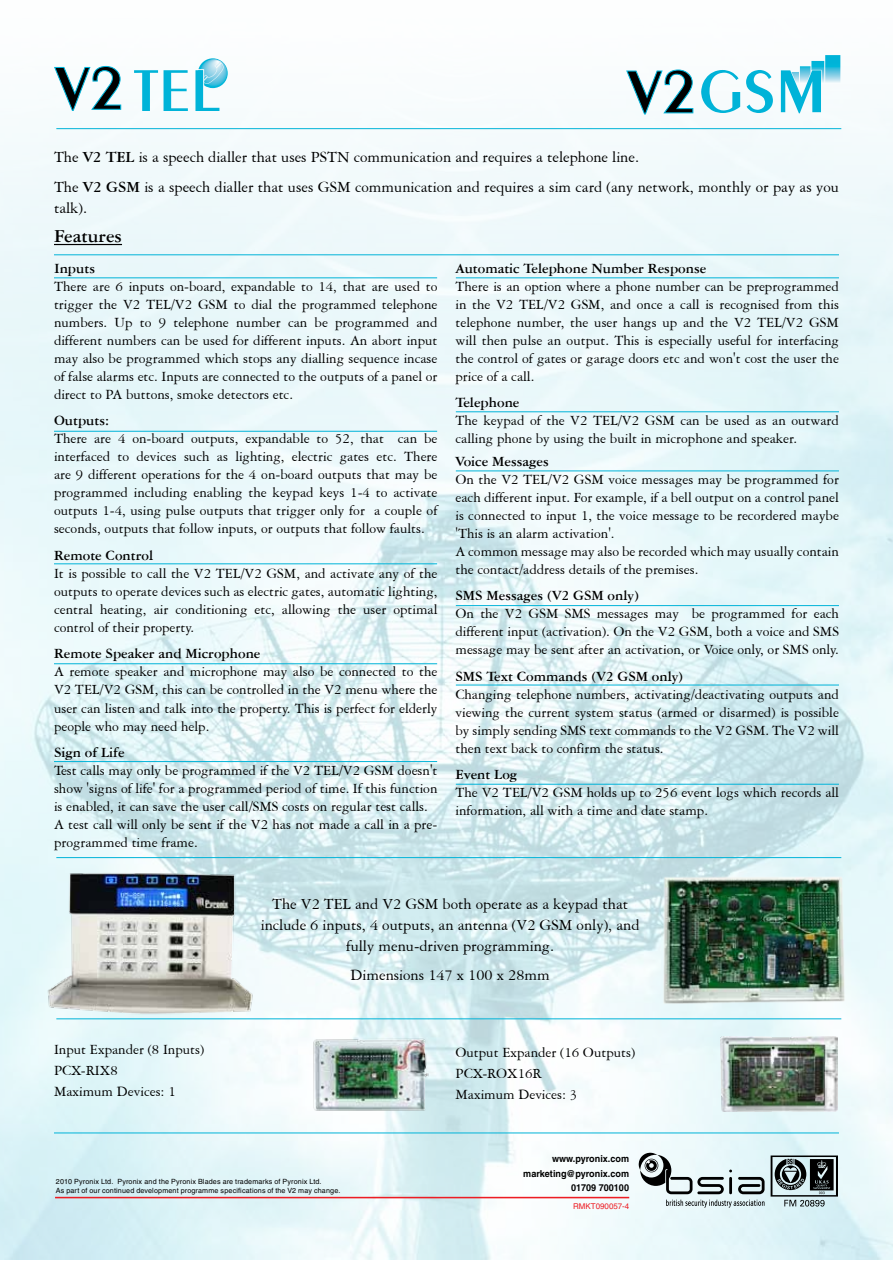
<style>
.page{position:relative;width:893px;height:1263px;background:#fff}
.page>*{position:absolute;margin:0;border:0;box-sizing:border-box;transform-origin:0 0}
.t1{font:700 19.5px "American Garamond BT";color:#000}
.t2{font:16.5px/21px "American Garamond BT";color:#000}
.t3{font:15px/18px "American Garamond BT";color:#000;text-align:justify}
.t4{font:700 15px "American Garamond BT";color:#000}
.t5{font:700 9.6px/14.4px "Helvetica";color:#000;text-align:right;scale:.95 1}
.t6{font:7.95px "Helvetica";color:#ed1d24}
.t7{font:7.2px/8.6px "Helvetica";letter-spacing:.02em;color:#000}
.s1{font-weight:700}
</style>
<div class="page">
<img style="left:0;top:55px;width:893px;height:1204px">
<hr style="left:54px;top:244px;width:68px;height:1px;background:#000">
<img style="left:305px;top:1029px;width:132px;height:84px">
<img style="left:721px;top:1037px;width:117px;height:75px">
<svg style="left:626px;top:69px;width:67px;height:46px"></svg>
<svg style="left:701px;top:70px;width:39px;height:43px"></svg>
<svg style="left:746px;top:70px;width:27px;height:43px"></svg>
<svg style="left:781px;top:55px;width:59px;height:58px"></svg>
<svg style="left:54px;top:66px;width:67px;height:45px"></svg>
<svg style="left:134px;top:70px;width:24px;height:41px"></svg>
<svg style="left:164px;top:70px;width:24px;height:41px"></svg>
<svg style="left:195px;top:58px;width:33px;height:53px"></svg>
<hr style="left:56px;top:128px;width:785px;height:1px;background:#00b3d8">
<hr style="left:54px;top:254px;width:785px;height:1px;background:#00b3d8">
<hr style="left:54px;top:277px;width:383px;height:1px;background:#00b3d8">
<hr style="left:54px;top:431px;width:383px;height:1px;background:#00b3d8">
<hr style="left:54px;top:563px;width:383px;height:1px;background:#00b3d8">
<hr style="left:54px;top:663px;width:383px;height:1px;background:#00b3d8">
<hr style="left:54px;top:761px;width:383px;height:1px;background:#00b3d8">
<hr style="left:456px;top:277px;width:383px;height:1px;background:#00b3d8">
<hr style="left:456px;top:411px;width:383px;height:1px;background:#00b3d8">
<hr style="left:456px;top:470px;width:383px;height:1px;background:#00b3d8">
<hr style="left:456px;top:605px;width:383px;height:1px;background:#00b3d8">
<hr style="left:456px;top:685px;width:383px;height:1px;background:#00b3d8">
<hr style="left:456px;top:784px;width:383px;height:1px;background:#00b3d8">
<hr style="left:56px;top:857px;width:785px;height:1px;background:#00b3d8">
<hr style="left:56px;top:1018px;width:785px;height:1px;background:#00b3d8">
<hr style="left:54px;top:1132px;width:785px;height:1px;background:#00b3d8">
<img style="left:659px;top:872px;width:191px;height:135px">
<img style="left:29px;top:840px;width:244px;height:239px">
<svg style="left:638px;top:1152px;width:126px;height:55px;background:#bac5c7"></svg>
<svg style="left:771px;top:1155px;width:67px;height:51px;background:#758183"></svg>
<hr style="left:55px;top:1197px;width:574px;height:1px;background:#ed1d24">
<p class="t2" style="left:54px;top:142px;width:786px;line-height:29.5px">The <span class="s1">V2 TEL</span> is a speech dialler that uses PSTN communication and requires a telephone line.<br>The <span class="s1">V2 GSM</span> is a speech dialler that uses GSM communication and requires a sim card (any network, monthly or pay as you</p>
<p class="t2" style="left:54px;top:197px;width:35px">talk).</p>
<h1 class="t1" style="left:54px;top:225px;width:70px">Features</h1>
<p class="t4" style="left:54px;top:259px;width:43px">Inputs</p>
<p class="t3" style="left:54px;top:277px;width:385px">There are 6 inputs on-board, expandable to 14, that are used to trigger the V2 TEL/V2 GSM to dial the programmed telephone numbers. Up to 9 telephone number can be programmed and different numbers can be used for different inputs. An abort input may also be programmed which stops any dialling sequence incase of false alarms etc. Inputs are connected to the outputs of a panel or direct to PA buttons, smoke detectors etc.</p>
<p class="t4" style="left:54px;top:412px;width:57px">Outputs:</p>
<p class="t3" style="left:54px;top:430px;width:385px">There are 4 on-board outputs, expandable to 52, that can be interfaced to devices such as lighting, electric gates etc. There are 9 different operations for the 4 on-board outputs that may be programmed including enabling the keypad keys 1-4 to activate outputs 1-4, using pulse outputs that trigger only for a couple of seconds, outputs that follow inputs, or outputs that follow faults.</p>
<p class="t4" style="left:54px;top:546px;width:101px">Remote Control</p>
<p class="t3" style="left:54px;top:564px;width:385px">It is possible to call the V2 TEL/V2 GSM, and activate any of the outputs to operate devices such as electric gates, automatic lighting, central heating, air conditioning etc, allowing the user optimal control of their property.</p>
<p class="t4" style="left:54px;top:645px;width:208px">Remote Speaker and Microphone</p>
<p class="t3" style="left:54px;top:663px;width:385px">A remote speaker and microphone may also be connected to the V2 TEL/V2 GSM, this can be controlled in the V2 menu where the user can listen and talk into the property. This is perfect for elderly people who may need help.</p>
<p class="t4" style="left:54px;top:743px;width:72px">Sign of Life</p>
<p class="t3" style="left:54px;top:761px;width:385px;text-align:left">Test calls may only be programmed if the V2 TEL/V2 GSM doesn't show 'signs of life' for a programmed period of time. If this function is enabled, it can save the user call/SMS costs on regular test calls.<br>A test call will only be sent if the V2 has not made a call in a pre&shy;programmed time frame.</p>
<p class="t4" style="left:455px;top:259px;width:252px">Automatic Telephone Number Response</p>
<p class="t3" style="left:455px;top:277px;width:385px">There is an option where a phone number can be preprogrammed in the V2 TEL/V2 GSM, and once a call is recognised from this telephone number, the user hangs up and the V2 TEL/V2 GSM will then pulse an output. This is especially useful for interfacing the control of gates or garage doors etc and won't cost the user the price of a call.</p>
<p class="t4" style="left:455px;top:394px;width:66px">Telephone</p>
<p class="t3" style="left:455px;top:412px;width:385px">The keypad of the V2 TEL/V2 GSM can be used as an outward calling phone by using the built in microphone and speaker.</p>
<p class="t4" style="left:455px;top:452px;width:95px">Voice Messages</p>
<p class="t3" style="left:455px;top:470px;width:385px;text-align:left">On the V2 TEL/V2 GSM voice messages may be programmed for each different input. For example, if a bell output on a control panel is connected to input 1, the voice message to be recordered maybe 'This is an alarm activation'.<br>A common message may also be recorded which may usually contain the contact/address details of the premises.</p>
<p class="t4" style="left:455px;top:586px;width:185px">SMS Messages (V2 GSM only)</p>
<p class="t3" style="left:455px;top:604px;width:385px">On the V2 GSM SMS messages may be programmed for each different input (activation). On the V2 GSM, both a voice and SMS message may be sent after an activation, or Voice only, or SMS only.</p>
<p class="t4" style="left:455px;top:667px;width:230px">SMS Text Commands (V2 GSM only)</p>
<p class="t3" style="left:455px;top:685px;width:385px">Changing telephone numbers, activating/deactivating outputs and viewing the current system status (armed or disarmed) is possible by simply sending SMS text commands to the V2 GSM. The V2 will then text back to confirm the status.</p>
<p class="t4" style="left:455px;top:765px;width:63px">Event Log</p>
<p class="t3" style="left:455px;top:783px;width:385px">The V2 TEL/V2 GSM holds up to 256 event logs which records all information, all with a time and date stamp.</p>
<p class="t2" style="left:261px;top:893px;width:380px;text-align:center">The V2 TEL and V2 GSM both operate as a keypad that include 6 inputs, 4 outputs, an antenna (V2 GSM only), and fully menu-driven programming.</p>
<p class="t2" style="left:350px;top:964px;width:201px">Dimensions 147 x 100 x 28mm</p>
<p class="t5" style="left:552px;top:915px;width:83px">www.pyronix.com</p>
<p class="t3" style="left:54px;top:1039px;width:152px;line-height:21px;text-align:left">Input Expander (8 Inputs)<br>PCX-RIX8<br>Maximum Devices: 1</p>
<p class="t3" style="left:455px;top:1041px;width:181px;line-height:21px;text-align:left">Output Expander (16 Outputs)<br>PCX-ROX16R<br>Maximum Devices: 3</p>
<p class="t5" style="left:523px;top:1050px;width:113px">marketing@pyronix.com</p>
<p class="t7" style="left:56px;top:1177px;width:286px">2010 Pyronix Ltd. Pyronix and the Pyronix Blades are trademarks of Pyronix Ltd.<br>As part of our continued development programme specifications of the V2 may change.</p>
<p class="t5" style="left:523px;top:1151px;width:113px">www.pyronix.com marketing@pyronix.com<br>01709 700100</p>
<p class="t6" style="left:573px;top:1202px;width:58px">RMKT090057-4</p>
</div>
